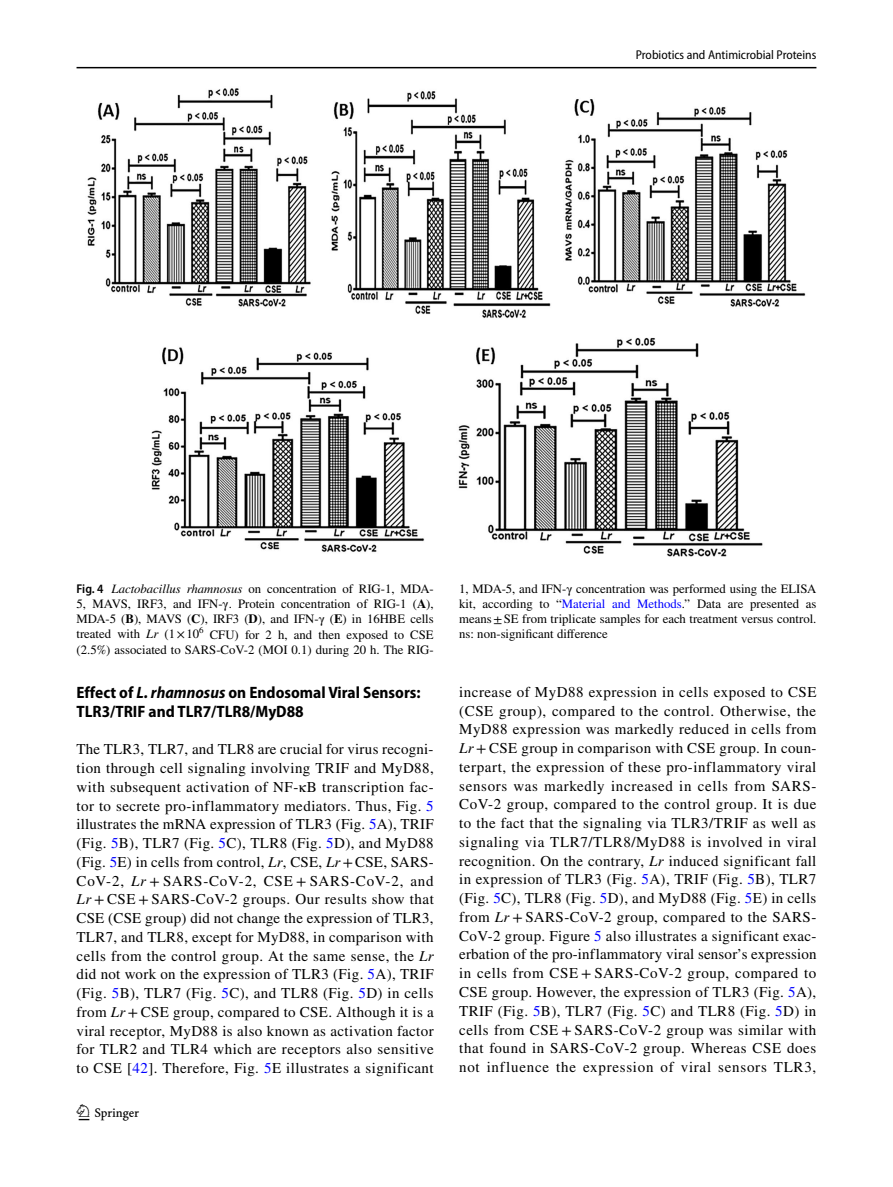
<style>
.page{position:relative;width:893px;height:1187px;background:#fff}
.page>*{position:absolute;margin:0;border:0;box-sizing:border-box;transform-origin:0 0}
.t1{font:22.5px "Springnew Regular 2";color:#000}
.t2{font:700 semi-condensed 16.5px/18.8px "Myriad Pro";color:#000}
.t3{font:15px/18.8px "STIX";letter-spacing:.035em;color:#000;text-align:justify}
.t4{font:12.75px/15px "STIX";color:#000;text-align:justify}
.t5{font:semi-condensed 12.75px "Myriad Pro";color:#000}
.s1{font-family:"Myriad Pro";font-weight:600;font-stretch:semi-condensed}
.s2{font-style:italic}
.s3{font-weight:700}
.s4{color:#00f}
</style>
<div class="page">
<hr style="left:77px;top:67px;width:739px;height:1px;background:#000">
<img style="left:87px;top:88px;width:719px;height:469px">
<p class="t5" style="left:636px;top:48px;width:182px">Probiotics and Antimicrobial Proteins</p>
<p class="t4" style="left:77px;top:582px;width:359px"><span class="s1">Fig. 4</span> <span class="s2">Lactobacillus rhamnosus</span> on concentration of RIG-1, MDA-5, MAVS, IRF3, and IFN-γ. Protein concentration of RIG-1 (<span class="s3">A</span>), MDA-5 (<span class="s3">B</span>), MAVS (<span class="s3">C</span>), IRF3 (<span class="s3">D</span>), and IFN-γ (<span class="s3">E</span>) in 16HBE cells treated with <span class="s2">Lr</span> (1× -10<sup>6</sup> CFU) for 2 h, and then exposed to CSE (2.5%) associated to SARS-CoV-2 (MOI 0.1) during 20 h. The RIG-</p>
<p class="t4" style="left:459px;top:582px;width:359px">1, MDA-5, and IFN-γ concentration was performed using the ELISA kit, according to “<span class="s4">Material and Methods</span>.” Data are presented as means±SE from triplicate samples for each treatment versus control. ns: non-significant difference</p>
<p class="t2" style="left:77px;top:683px;width:346px">Effect of <span class="s2">L. rhamnosus</span> on Endosomal Viral Sensors:<br>TLR3/TRIF and TLR7/TLR8/MyD88</p>
<p class="t3" style="left:76px;top:740px;width:359px">The TLR3, TLR7, and TLR8 are crucial for virus recogni&shy;tion through cell signaling involving TRIF and MyD88, with subsequent activation of NF-κB transcription fac&shy;tor to secrete pro-inflammatory mediators. Thus, Fig. <span class="s4">5 </span>illustrates the mRNA expression of TLR3 (Fig. <span class="s4">5</span>A), TRIF (Fig. <span class="s4">5</span>B), TLR7 (Fig. <span class="s4">5</span>C), TLR8 (Fig. <span class="s4">5</span>D), and MyD88 (Fig. <span class="s4">5</span>E) in cells from control, <span class="s2">Lr</span>, CSE, <span class="s2">Lr</span>+CSE, SARS-CoV-2, <span class="s2">Lr</span> + SARS-CoV-2, CSE + SARS-CoV-2, and <span class="s2">Lr</span> + CSE + SARS-CoV-2 groups. Our results show that CSE (CSE group) did not change the expression of TLR3, TLR7, and TLR8, except for MyD88, in comparison with cells from the control group. At the same sense, the <span class="s2">Lr </span>did not work on the expression of TLR3 (Fig. <span class="s4">5</span>A), TRIF (Fig. <span class="s4">5</span>B), TLR7 (Fig. <span class="s4">5</span>C), and TLR8 (Fig. <span class="s4">5</span>D) in cells from <span class="s2">Lr</span> + CSE group, compared to CSE. Although it is a viral receptor, MyD88 is also known as activation factor for TLR2 and TLR4 which are receptors also sensitive to CSE [<span class="s4">42</span>]. Therefore, Fig. <span class="s4">5</span>E illustrates a significant</p>
<h1 class="t1" style="left:79px;top:1104px;width:62px">1 3</h1>
<p class="t3" style="left:459px;top:683px;width:359px">increase of MyD88 expression in cells exposed to CSE (CSE group), compared to the control. Otherwise, the MyD88 expression was markedly reduced in cells from <span class="s2">Lr</span>+CSE group in comparison with CSE group. In coun&shy;terpart, the expression of these pro-inflammatory viral sensors was markedly increased in cells from SARS-CoV-2 group, compared to the control group. It is due to the fact that the signaling via TLR3/TRIF as well as signaling via TLR7/TLR8/MyD88 is involved in viral recognition. On the contrary, <span class="s2">Lr</span> induced significant fall in expression of TLR3 (Fig. <span class="s4">5</span>A), TRIF (Fig. <span class="s4">5</span>B), TLR7 (Fig. <span class="s4">5</span>C), TLR8 (Fig. <span class="s4">5</span>D), and MyD88 (Fig. <span class="s4">5</span>E) in cells from <span class="s2">Lr</span> + SARS-CoV-2 group, compared to the SARS-CoV-2 group. Figure <span class="s4">5</span> also illustrates a significant exac&shy;erbation of the pro-inflammatory viral sensor’s expression in cells from CSE + SARS-CoV-2 group, compared to CSE group. However, the expression of TLR3 (Fig. <span class="s4">5</span>A), TRIF (Fig. <span class="s4">5</span>B), TLR7 (Fig. <span class="s4">5</span>C) and TLR8 (Fig. <span class="s4">5</span>D) in cells from CSE + SARS-CoV-2 group was similar with that found in SARS-CoV-2 group. Whereas CSE does not influence the expression of viral sensors TLR3,</p>
</div>
